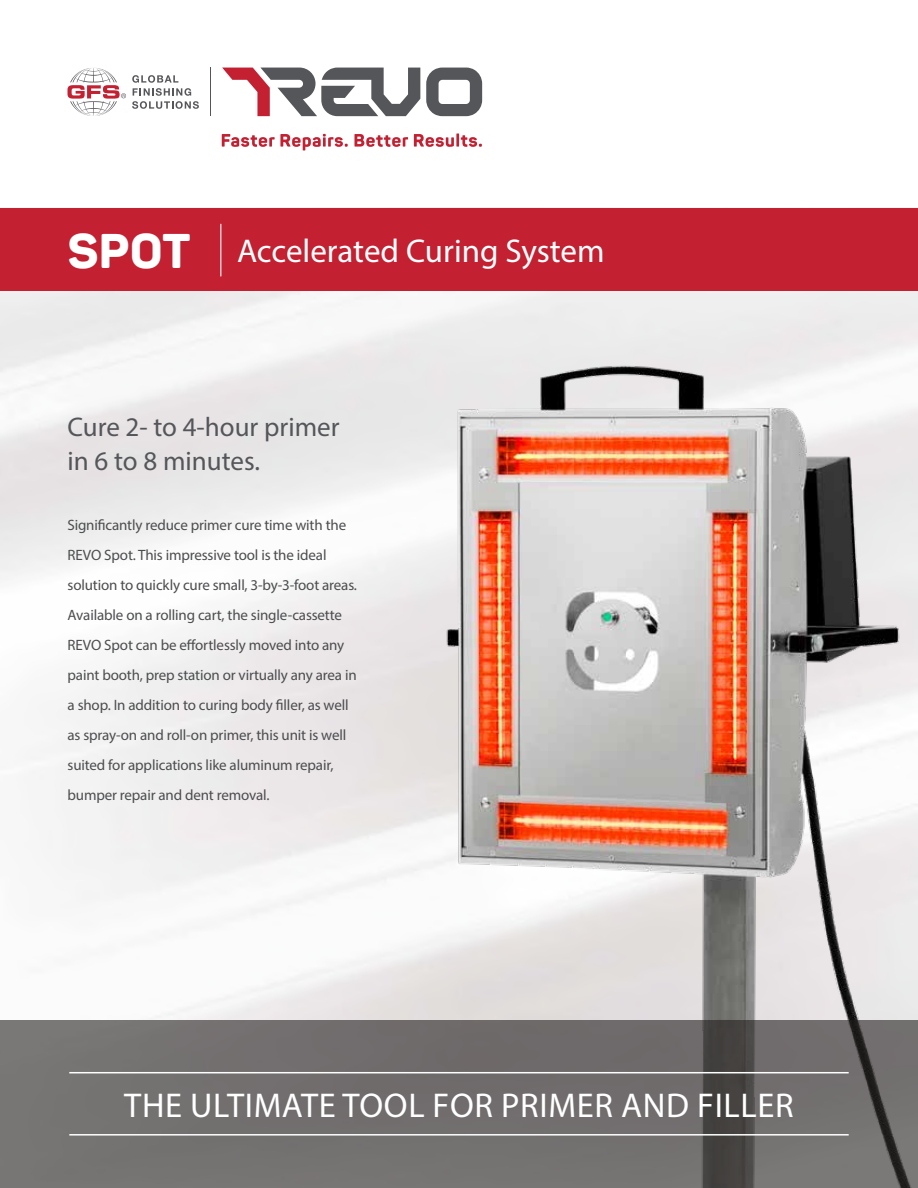
<style>
.page{position:relative;width:918px;height:1188px;background:#fff}
.page>*{position:absolute;margin:0;border:0;box-sizing:border-box;transform-origin:0 0}
.t1{font:800 48px "Panton";color:#fff}
.t2{font:34.5px "Myriad Pro";letter-spacing:.02em;color:#fff}
.t3{font:33px "Myriad Pro";color:#fff}
.t4{font:27px/34.5px "Myriad Pro";color:#55565a}
.t5{font:15px/30px "Myriad Pro";letter-spacing:-.01em;color:#4c4d4f}
</style>
<div class="page">
<div style="left:0;top:208px;width:918px;height:83px;background:#c32032"></div>
<svg style="left:68px;top:68px;width:58px;height:48px"></svg>
<hr style="left:210px;top:68px;width:1px;height:48px;background:#55565a">
<svg style="left:132px;top:75px;width:67px;height:34px"></svg>
<svg style="left:426px;top:68px;width:56px;height:48px"></svg>
<svg style="left:222px;top:68px;width:198px;height:48px"></svg>
<svg style="left:222px;top:134px;width:126px;height:16px"></svg>
<svg style="left:354px;top:134px;width:54px;height:13px"></svg>
<svg style="left:414px;top:134px;width:68px;height:13px"></svg>
<img style="left:108px;top:268px;width:810px;height:752px">
<svg style="left:0;top:1020px;width:918px;height:168px;background:#706c6c"></svg>
<hr style="left:69px;top:1072px;width:780px;height:1px;background:#fff">
<hr style="left:69px;top:1134px;width:780px;height:2px;background:#fff">
<hr style="left:220px;top:224px;width:1px;height:52px;background:#fff">
<h1 class="t1" style="left:68px;top:221px;width:124px">SPOT</h1>
<h3 class="t3" style="left:237px;top:230px;width:369px">Accelerated Curing System</h3>
<h3 class="t4" style="left:68px;top:409px;width:274px">Cure 2- to 4-hour primer in 6 to 8 minutes.</h3>
<p class="t5" style="left:68px;top:509px;width:291px">Significantly reduce primer cure time with the REVO Spot. This impressive tool is the ideal solution to quickly cure small, 3-by-3-foot areas.<br>Available on a rolling cart, the single-cassette REVO Spot can be effortlessly moved into any paint booth, prep station or virtually any area in a shop. In addition to curing body filler, as well as spray-on and roll-on primer, this unit is well suited for applications like aluminum repair, bumper repair and dent removal.</p>
<h2 class="t2" style="left:124px;top:1084px;width:671px">THE ULTIMATE TOOL FOR PRIMER AND FILLER</h2>
</div>
